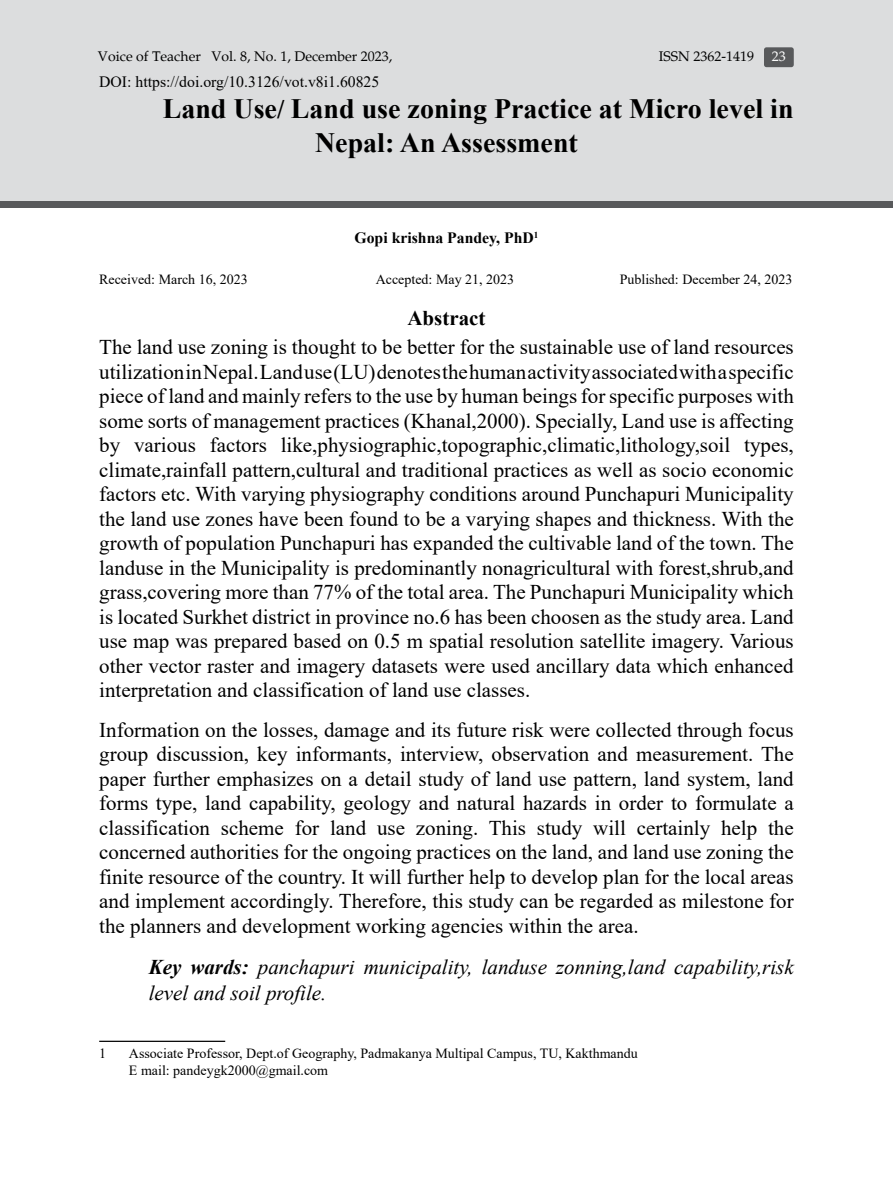
<style>
.page{position:relative;width:893px;height:1191px;background:#fff}
.page>*{position:absolute;margin:0;border:0;box-sizing:border-box;transform-origin:0 0}
.t1{font:700 28px/33.6px "Times New Roman";color:#000}
.t2{font:21px/24.5px "Times New Roman";color:#000;text-align:justify}
.t3{font:italic 21px/26.2px "Times New Roman";color:#000}
.t4{font:700 21px "Times New Roman";color:#000}
.t5{font:15.75px "Times New Roman";color:#000}
.t6{font:700 15.75px "Times New Roman";color:#000}
.t7{font:14px/16.8px "Times New Roman";color:#000}
.t8{font:14px "Palatino";color:#000}
.t9{font:14px "Palatino";color:#fff}
.s1{font-size:26.25px}
.s2{font-weight:700}
</style>
<div class="page">
<div style="left:0;top:0;width:893px;height:208px;background:#dcddde"></div>
<div style="left:0;top:201px;width:893px;height:7px;background:#58595b"></div>
<hr style="left:99px;top:1040px;width:126px;height:2px;background:#000">
<div style="left:764px;top:47px;width:30px;height:20px;background:#58595b;border-radius:2px"></div>
<p class="t8" style="left:98px;top:48px;width:296px">Voice of Teacher Vol. 8, No. 1, December 2023,</p>
<p class="t8" style="left:659px;top:48px;width:97px">ISSN 2362-1419</p>
<p class="t9" style="left:772px;top:48px;width:15px">23</p>
<p class="t5" style="left:99px;top:70px;width:282px">DOI: https://doi.org/10.3126/vot.v8i1.60825</p>
<h1 class="t1" style="left:315px;top:91px;width:480px;text-indent:-152px">Land Use<span class="s1">/</span> Land use zoning Practice at Micro level in<br>Nepal: An Assessment</h1>
<p class="t6" style="left:354px;top:227px;width:186px">Gopi krishna Pandey, PhD<sup>1</sup></p>
<p class="t7" style="left:99px;top:270px;width:150px">Received: March 16, 2023</p>
<p class="t7" style="left:376px;top:270px;width:140px">Accepted: May 21, 2023</p>
<p class="t7" style="left:620px;top:270px;width:174px">Published: December 24, 2023</p>
<p class="t4" style="left:407px;top:302px;width:80px">Abstract</p>
<p class="t2" style="left:99px;top:334px;width:696px">The land use zoning is thought to be better for the sustainable use of land resources utilization in Nepal. Land use (LU) denotes the human activity associated with a specific piece of land and mainly refers to the use by human beings for specific purposes with some sorts of management practices (Khanal,2000). Specially, Land use is affecting by various factors like,physiographic,topographic,climatic,lithology,soil types, climate,rainfall pattern,cultural and traditional practices as well as socio economic factors etc. With varying physiography conditions around Punchapuri Municipality the land use zones have been found to be a varying shapes and thickness. With the growth of population Punchapuri has expanded the cultivable land of the town. The landuse in the Municipality is predominantly nonagricultural with forest,shrub,and grass,covering more than 77% of the total area. The Punchapuri Municipality which is located Surkhet district in province no.6 has been choosen as the study area. Land use map was prepared based on 0.5 m spatial resolution satellite imagery. Various other vector raster and imagery datasets were used ancillary data which enhanced interpretation and classification of land use classes.</p>
<p class="t2" style="left:99px;top:717px;width:696px">Information on the losses, damage and its future risk were collected through focus group discussion, key informants, interview, observation and measurement. The paper further emphasizes on a detail study of land use pattern, land system, land forms type, land capability, geology and natural hazards in order to formulate a classification scheme for land use zoning. This study will certainly help the concerned authorities for the ongoing practices on the land, and land use zoning the finite resource of the country. It will further help to develop plan for the local areas and implement accordingly. Therefore, this study can be regarded as milestone for the planners and development working agencies within the area.</p>
<p class="t3" style="left:149px;top:953px;width:646px"><span class="s2">Key wards:</span> panchapuri municipality, landuse zonning,land capability,risk level and soil profile.</p>
<p class="t7" style="left:99px;top:1044px;width:8px">1</p>
<p class="t7" style="left:129px;top:1044px;width:510px">Associate Professor, Dept.of Geography, Padmakanya Multipal Campus, TU, Kakthmandu<br>E mail: pandeygk2000@gmail.com</p>
</div>
